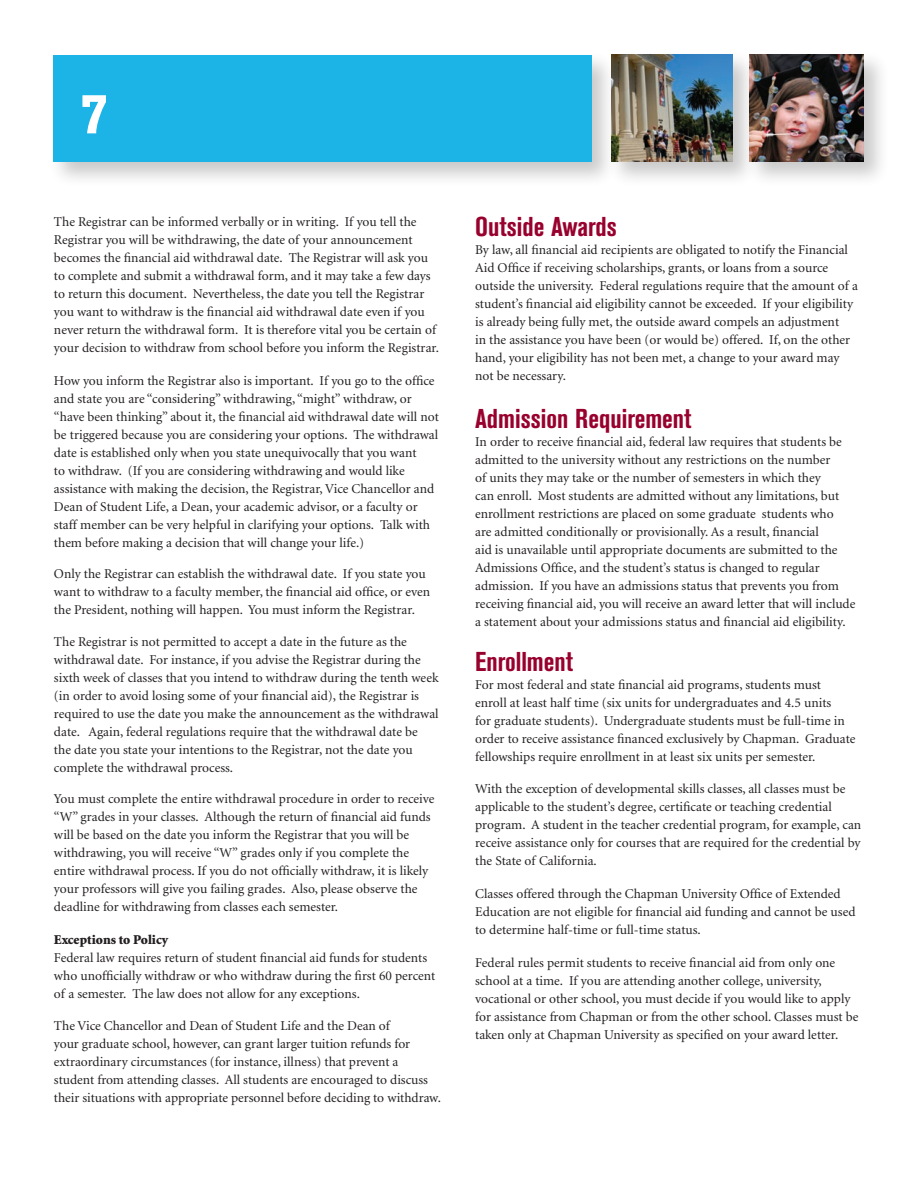
<style>
.page{position:relative;width:918px;height:1188px;background:#fff}
.page>*{position:absolute;margin:0;border:0;box-sizing:border-box;transform-origin:0 0}
.t1{font:800 condensed 54px "Akzidenz Grotesk BE";color:#fff}
.t2{font:700 condensed 27px "Akzidenz Grotesk BE";color:#98012d}
.t3{font:13.5px/18px "Minion";color:#231f20}
.t4{font:900 13.5px "Minion";color:#231f20}
</style>
<div class="page">
<div style="left:48px;top:51px;width:570px;height:137px;background:#231f20;opacity:.24"></div>
<div style="left:53px;top:56px;width:539px;height:106px;background:#1cb3e6"></div>
<div style="left:745px;top:50px;width:144px;height:138px;background:#231f20;opacity:.24"></div>
<img style="left:758px;top:55px;width:106px;height:107px">
<div style="left:607px;top:50px;width:151px;height:138px;background:#231f20;opacity:.24"></div>
<img style="left:612px;top:55px;width:121px;height:107px">
<p class="t1" style="left:81px;top:83px;width:28px">7</p>
<p class="t3" style="left:54px;top:213px;width:387px">The Registrar can be informed verbally or in writing. If you tell the Registrar you will be withdrawing, the date of your announcement becomes the financial aid withdrawal date. The Registrar will ask you to complete and submit a withdrawal form, and it may take a few days to return this document. Nevertheless, the date you tell the Registrar you want to withdraw is the financial aid withdrawal date even if you never return the withdrawal form. It is therefore vital you be certain of your decision to withdraw from school before you inform the Registrar.</p>
<p class="t3" style="left:54px;top:372px;width:386px">How you inform the Registrar also is important. If you go to the office and state you are “considering” withdrawing, “might” withdraw, or “have been thinking” about it, the financial aid withdrawal date will not be triggered because you are considering your options. The withdrawal date is established only when you state unequivocally that you want<br>to withdraw. (If you are considering withdrawing and would like assistance with making the decision, the Registrar, Vice Chancellor and Dean of Student Life, a Dean, your academic advisor, or a faculty or staff member can be very helpful in clarifying your options. Talk with them before making a decision that will change your life.)</p>
<p class="t3" style="left:54px;top:566px;width:378px">Only the Registrar can establish the withdrawal date. If you state you want to withdraw to a faculty member, the financial aid office, or even the President, nothing will happen. You must inform the Registrar.</p>
<p class="t3" style="left:54px;top:633px;width:386px">The Registrar is not permitted to accept a date in the future as the withdrawal date. For instance, if you advise the Registrar during the sixth week of classes that you intend to withdraw during the tenth week (in order to avoid losing some of your financial aid), the Registrar is required to use the date you make the announcement as the withdrawal date. Again, federal regulations require that the withdrawal date be<br>the date you state your intentions to the Registrar, not the date you complete the withdrawal process.</p>
<p class="t3" style="left:54px;top:791px;width:382px">You must complete the entire withdrawal procedure in order to receive “W” grades in your classes. Although the return of financial aid funds will be based on the date you inform the Registrar that you will be withdrawing, you will receive “W” grades only if you complete the entire withdrawal process. If you do not officially withdraw, it is likely your professors will give you failing grades. Also, please observe the deadline for withdrawing from classes each semester.</p>
<p class="t4" style="left:54px;top:933px;width:116px">Exceptions to Policy</p>
<p class="t3" style="left:54px;top:950px;width:383px">Federal law requires return of student financial aid funds for students who unofficially withdraw or who withdraw during the first 60 percent of a semester. The law does not allow for any exceptions.</p>
<p class="t3" style="left:54px;top:1017px;width:389px">The Vice Chancellor and Dean of Student Life and the Dean of<br>your graduate school, however, can grant larger tuition refunds for extraordinary circumstances (for instance, illness) that prevent a student from attending classes. All students are encouraged to discuss their situations with appropriate personnel before deciding to withdraw.</p>
<p class="t2" style="left:475px;top:211px;width:143px">Outside Awards</p>
<p class="t3" style="left:475px;top:241px;width:384px">By law, all financial aid recipients are obligated to notify the Financial Aid Office if receiving scholarships, grants, or loans from a source outside the university. Federal regulations require that the amount of a student’s financial aid eligibility cannot be exceeded. If your eligibility is already being fully met, the outside award compels an adjustment<br>in the assistance you have been (or would be) offered. If, on the other hand, your eligibility has not been met, a change to your award may</p>
<p class="t3" style="left:475px;top:367px;width:92px">not be necessary.</p>
<p class="t2" style="left:475px;top:403px;width:218px">Admission Requirement</p>
<p class="t3" style="left:475px;top:433px;width:382px">In order to receive financial aid, federal law requires that students be admitted to the university without any restrictions on the number<br>of units they may take or the number of semesters in which they<br>can enroll. Most students are admitted without any limitations, but enrollment restrictions are placed on some graduate students who<br>are admitted conditionally or provisionally. As a result, financial<br>aid is unavailable until appropriate documents are submitted to the Admissions Office, and the student’s status is changed to regular admission. If you have an admissions status that prevents you from receiving financial aid, you will receive an award letter that will include a statement about your admissions status and financial aid eligibility.</p>
<p class="t2" style="left:475px;top:646px;width:99px">Enrollment</p>
<p class="t3" style="left:475px;top:676px;width:382px">For most federal and state financial aid programs, students must enroll at least half time (six units for undergraduates and 4.5 units<br>for graduate students). Undergraduate students must be full-time in order to receive assistance financed exclusively by Chapman. Graduate fellowships require enrollment in at least six units per semester.</p>
<p class="t3" style="left:475px;top:780px;width:388px">With the exception of developmental skills classes, all classes must be applicable to the student’s degree, certificate or teaching credential program. A student in the teacher credential program, for example, can receive assistance only for courses that are required for the credential by the State of California.</p>
<p class="t3" style="left:475px;top:885px;width:382px">Classes offered through the Chapman University Office of Extended<br>Education are not eligible for financial aid funding and cannot be used to determine half-time or full-time status.</p>
<p class="t3" style="left:475px;top:954px;width:385px">Federal rules permit students to receive financial aid from only one school at a time. If you are attending another college, university, vocational or other school, you must decide if you would like to apply for assistance from Chapman or from the other school. Classes must be taken only at Chapman University as specified on your award letter.</p>
</div>
